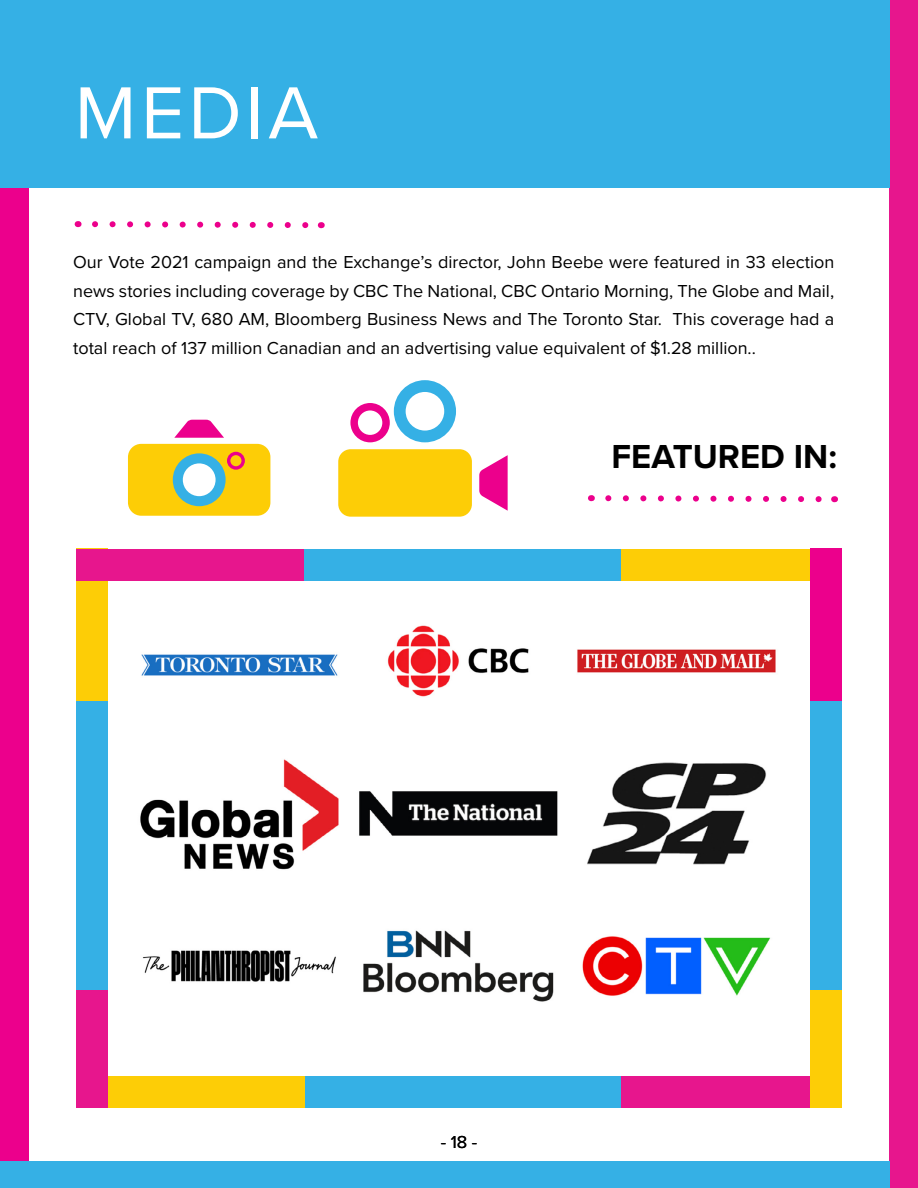
<style>
.page{position:relative;width:918px;height:1188px;background:#fff}
.page>*{position:absolute;margin:0;border:0;box-sizing:border-box;transform-origin:0 0}
.t1{font:76.5px "Proxima Nova";letter-spacing:.05em;color:#fff}
.t2{font:700 34.5px "Proxima Nova";color:#000}
.t3{font:18px/28.5px "Proxima Nova";color:#000;text-align:justify}
</style>
<div class="page">
<div style="left:0;top:0;width:29px;height:1188px;background:#ec008c"></div>
<div style="left:889px;top:0;width:29px;height:1161px;background:#e7168d"></div>
<img style="left:140px;top:625px;width:636px;height:377px">
<svg style="left:889px;top:0;width:1px;height:188px"></svg>
<div style="left:889px;top:1161px;width:29px;height:27px;background:#e7168d"></div>
<div style="left:0;top:0;width:889px;height:188px;background:#35b0e5"></div>
<div style="left:0;top:1161px;width:889px;height:27px;background:#35b0e5"></div>
<svg style="left:605px;top:495px;width:230px;height:8px"></svg>
<svg style="left:92px;top:221px;width:230px;height:8px"></svg>
<div style="left:76px;top:549px;width:32px;height:185px;background:#fdcd06"></div>
<div style="left:810px;top:549px;width:32px;height:185px;background:#ec008c"></div>
<div style="left:76px;top:549px;width:228px;height:32px;background:#e7168d"></div>
<div style="left:621px;top:1076px;width:189px;height:32px;background:#e7168d"></div>
<div style="left:621px;top:549px;width:189px;height:32px;background:#fdcd06"></div>
<div style="left:76px;top:1076px;width:260px;height:32px;background:#fdcd06"></div>
<div style="left:304px;top:549px;width:317px;height:32px;background:#35b0e5"></div>
<div style="left:305px;top:1076px;width:316px;height:32px;background:#35b0e5"></div>
<div style="left:76px;top:823px;width:32px;height:285px;background:#e7168d"></div>
<div style="left:76px;top:701px;width:32px;height:289px;background:#35b0e5"></div>
<div style="left:810px;top:823px;width:32px;height:285px;background:#fdcd06"></div>
<div style="left:810px;top:701px;width:32px;height:289px;background:#35b0e5"></div>
<div style="left:338px;top:449px;width:134px;height:68px;background:#fdcd06;border-radius:12px"></div>
<svg style="left:479px;top:455px;width:29px;height:56px"></svg>
<svg style="left:350px;top:380px;width:106px;height:62px"></svg>
<svg style="left:174px;top:420px;width:50px;height:18px"></svg>
<svg style="left:128px;top:444px;width:142px;height:72px;background:#e2cb3e"></svg>
<h1 class="t1" style="left:75px;top:56px;width:245px">MEDIA</h1>
<p class="t3" style="left:73px;top:247px;width:763px">Our Vote 2021 campaign and the Exchange’s director, John Beebe were featured in 33 election news stories including coverage by CBC The National, CBC Ontario Morning, The Globe and Mail, CTV, Global TV, 680 AM, Bloomberg Business News and The Toronto Star. This coverage had a total reach of 137 million Canadian and an advertising value equivalent of $1.28 million..</p>
<h2 class="t2" style="left:612px;top:430px;width:227px">FEATURED IN:</h2>
<p class="t3" style="left:441px;top:1127px;width:38px">- 18 -</p>
</div>
